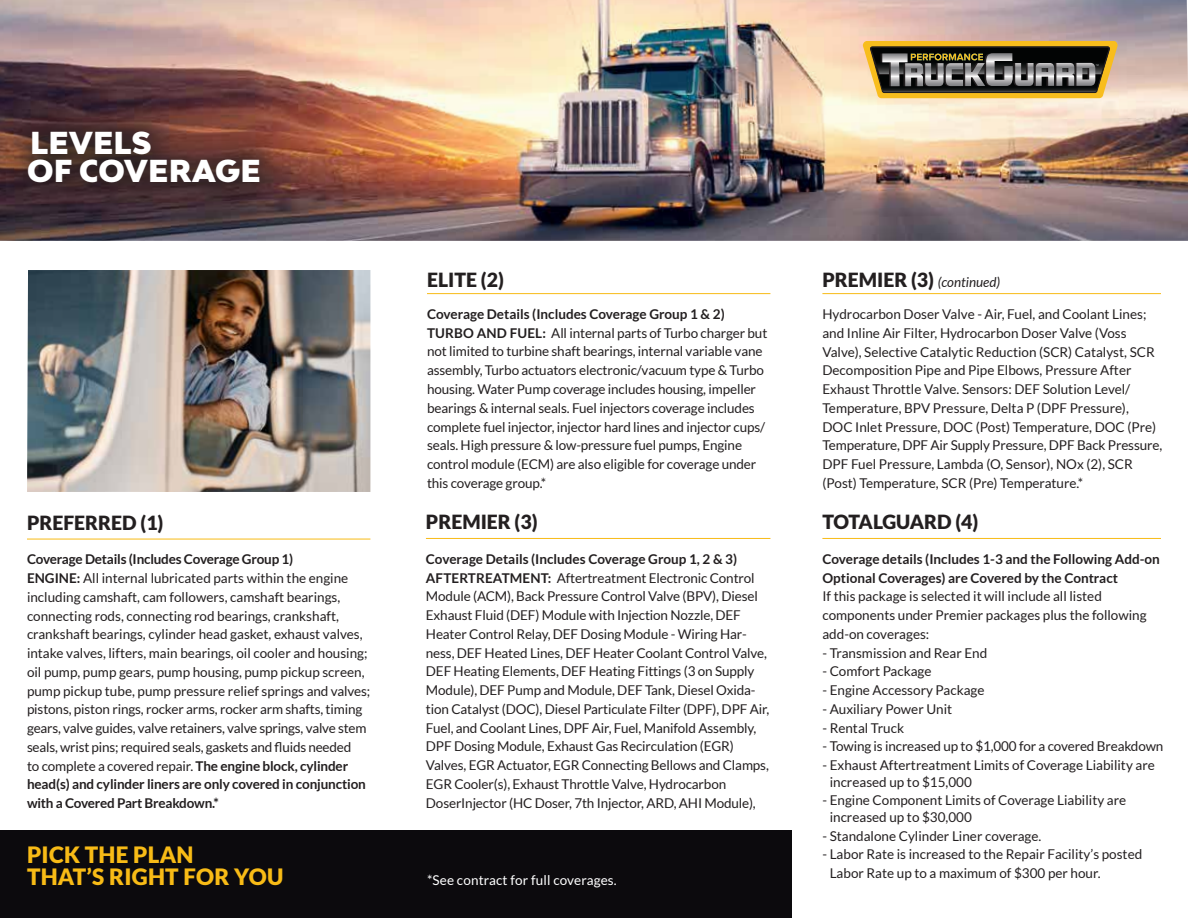
<style>
.page{position:relative;width:1188px;height:918px;background:#fff}
.page>*{position:absolute;margin:0;border:0;box-sizing:border-box;transform-origin:0 0}
.t1{font:900 30px/28.5px "Bw Modelica SS02";letter-spacing:.01em;color:#fff}
.t2{font:900 22.5px/22.5px "Lato";letter-spacing:.01em;color:#f8bb16}
.t3{font:900 19.5px "Lato";color:#231f20}
.t4{font:900 19.5px "Lato";letter-spacing:-.025em;color:#231f20}
.t5{font:13.5px/18.8px "Lato";letter-spacing:-.01em;color:#231f20}
.t6{font:700 13.5px/18.8px "Lato";color:#231f20}
.t7{font:13.5px "Lato";letter-spacing:.01em;color:#fff}
.t8{font:italic 13.5px "Lato";color:#231f20}
.s1{font-weight:700}
.s2{font-weight:900;font-style:normal;font-size:19.5px}
</style>
<div class="page">
<div style="left:0;top:831px;width:792px;height:87px;background:#0c0a0d"></div>
<img style="left:27px;top:270px;width:343px;height:222px">
<img style="left:0;top:0;width:1188px;height:241px">
<svg style="left:0;top:101px;width:289px;height:111px;background:#50302f"></svg>
<hr style="left:27px;top:539px;width:343px;height:1px;background:#f8bb16">
<hr style="left:426px;top:538px;width:344px;height:1px;background:#f8bb16">
<hr style="left:822px;top:538px;width:339px;height:1px;background:#f8bb16">
<hr style="left:822px;top:293px;width:339px;height:1px;background:#f8bb16">
<svg style="left:863px;top:41px;width:255px;height:57px;background:#786a45"></svg>
<hr style="left:427px;top:293px;width:343px;height:1px;background:#f8bb16">
<h1 class="t1" style="left:27px;top:128px;width:235px">LEVELS<br>OF COVERAGE</h1>
<h3 class="t3" style="left:427px;top:269px;width:78px">ELITE (2)</h3>
<p class="t5" style="left:427px;top:305px;width:342px"><span class="s1">Coverage Details (Includes Coverage Group 1 &amp; 2)<br>TURBO AND FUEL:</span> All internal parts of Turbo charger but not limited to turbine shaft bearings, internal variable vane assembly, Turbo actuators electronic/vacuum type &amp; Turbo housing. Water Pump coverage includes housing, impeller bearings &amp; internal seals. Fuel injectors coverage includes complete fuel injector, injector hard lines and injector cups/ seals. High pressure &amp; low-pressure fuel pumps, Engine control module (ECM) are also eligible for coverage under this coverage group.*</p>
<p class="t8" style="left:822px;top:275px;width:179px"><span class="s2">PREMIER (3)</span> (continued)</p>
<p class="t5" style="left:822px;top:305px;width:341px">Hydrocarbon Doser Valve - Air, Fuel, and Coolant Lines; and Inline Air Filter, Hydrocarbon Doser Valve (Voss Valve), Selective Catalytic Reduction (SCR) Catalyst, SCR Decomposition Pipe and Pipe Elbows, Pressure After Exhaust Throttle Valve. Sensors: DEF Solution Level/ Temperature, BPV Pressure, Delta P (DPF Pressure), DOC Inlet Pressure, DOC (Post) Temperature, DOC (Pre)<br>Temperature, DPF Air Supply Pressure, DPF Back Pressure, DPF Fuel Pressure, Lambda (O, Sensor), NOx (2), SCR (Post) Temperature, SCR (Pre) Temperature.*</p>
<h3 class="t3" style="left:27px;top:511px;width:138px">PREFERRED (1)</h3>
<h3 class="t3" style="left:426px;top:510px;width:113px">PREMIER (3)</h3>
<h3 class="t4" style="left:822px;top:510px;width:158px">TOTALGUARD (4)</h3>
<p class="t5" style="left:27px;top:550px;width:345px"><span class="s1">Coverage Details (Includes Coverage Group 1)<br>ENGINE:</span> All internal lubricated parts within the engine including camshaft, cam followers, camshaft bearings, connecting rods, connecting rod bearings, crankshaft, crankshaft bearings, cylinder head gasket, exhaust valves, intake valves, lifters, main bearings, oil cooler and housing; oil pump, pump gears, pump housing, pump pickup screen, pump pickup tube, pump pressure relief springs and valves; pistons, piston rings, rocker arms, rocker arm shafts, timing gears, valve guides, valve retainers, valve springs, valve stem seals, wrist pins; required seals, gaskets and fluids needed<br>to complete a covered repair. <span class="s1">The engine block, cylinder head(s) and cylinder liners are only covered in conjunction with a Covered Part Breakdown.*</span></p>
<p class="t5" style="left:426px;top:550px;width:345px"><span class="s1">Coverage Details (Includes Coverage Group 1, 2 &amp; 3)<br>AFTERTREATMENT:</span> Aftertreatment Electronic Control Module (ACM), Back Pressure Control Valve (BPV), Diesel Exhaust Fluid (DEF) Module with Injection Nozzle, DEF Heater Control Relay, DEF Dosing Module - Wiring Har&shy;ness, DEF Heated Lines, DEF Heater Coolant Control Valve, DEF Heating Elements, DEF Heating Fittings (3 on Supply Module), DEF Pump and Module, DEF Tank, Diesel Oxida&shy;tion Catalyst (DOC), Diesel Particulate Filter (DPF), DPF Air, Fuel, and Coolant Lines, DPF Air, Fuel, Manifold Assembly, DPF Dosing Module, Exhaust Gas Recirculation (EGR)<br>Valves, EGR Actuator, EGR Connecting Bellows and Clamps, EGR Cooler(s), Exhaust Throttle Valve, Hydrocarbon DoserInjector (HC Doser, 7th Injector, ARD, AHI Module),</p>
<p class="t6" style="left:822px;top:549px;width:339px">Coverage details (Includes 1-3 and the Following Add-on<br>Optional Coverages) are Covered by the Contract</p>
<p class="t5" style="left:822px;top:587px;width:326px">If this package is selected it will include all listed components under Premier packages plus the following add-on coverages:</p>
<p class="t5" style="left:822px;top:643px;width:166px">- Transmission and Rear End</p>
<p class="t5" style="left:822px;top:662px;width:111px">- Comfort Package</p>
<p class="t5" style="left:822px;top:681px;width:164px">- Engine Accessory Package</p>
<p class="t5" style="left:822px;top:700px;width:131px">- Auxiliary Power Unit</p>
<p class="t5" style="left:822px;top:718px;width:83px">- Rental Truck</p>
<p class="t5" style="left:822px;top:737px;width:343px">- Towing is increased up to $1,000 for a covered Breakdown</p>
<p class="t5" style="left:830px;top:757px;width:327px;line-height:16.5px;text-indent:-7px">- Exhaust Aftertreatment Limits of Coverage Liability are increased up to $15,000</p>
<p class="t5" style="left:830px;top:792px;width:298px;line-height:16.5px;text-indent:-7px">- Engine Component Limits of Coverage Liability are increased up to $30,000</p>
<p class="t5" style="left:822px;top:826px;width:220px">- Standalone Cylinder Liner coverage.</p>
<p class="t5" style="left:830px;top:845px;width:314px;text-indent:-7px">- Labor Rate is increased to the Repair Facility’s posted<br>Labor Rate up to a maximum of $300 per hour.</p>
<h2 class="t2" style="left:27px;top:843px;width:258px">PICK THE PLAN<br>THAT’S RIGHT FOR YOU</h2>
<p class="t7" style="left:427px;top:872px;width:191px">*See contract for full coverages.</p>
</div>
